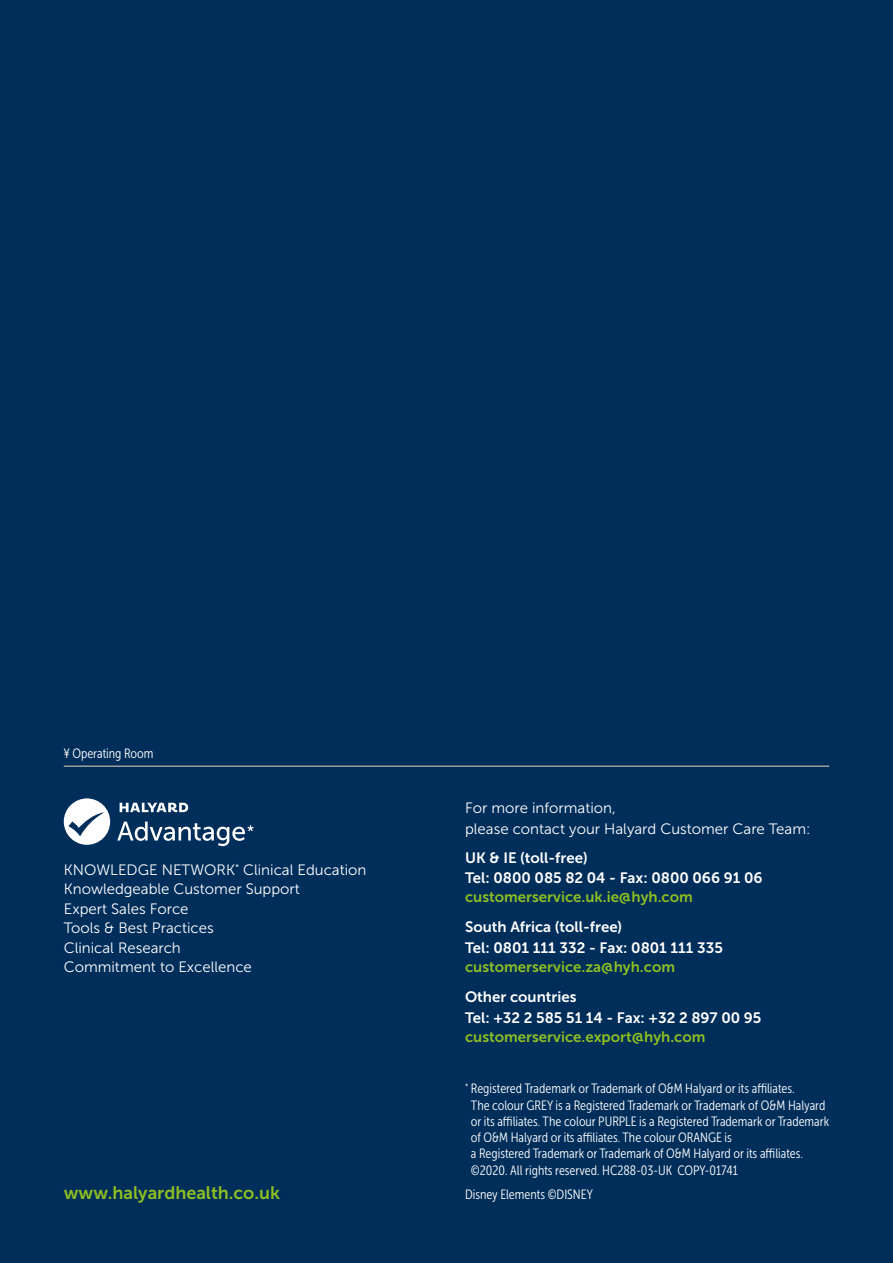
<style>
.page{position:relative;width:893px;height:1263px;background:#002e5a}
.page>*{position:absolute;margin:0;border:0;box-sizing:border-box;transform-origin:0 0}
.t1{font:18px "Museo Sans 700";color:#8dbe22}
.t2{font:15px/19.5px "Museo Sans 300";color:#fff}
.t3{font:15px/21px "Museo Sans 700";color:#fff}
.t4{font:15px "Museo Sans 700";color:#8dbe22}
.t5{font:13.5px/16.2px "Museo Sans Cond 300";color:#fff}
</style>
<div class="page">
<div style="left:64px;top:798px;width:46px;height:47px;background:#fff;border-radius:50%"></div>
<svg style="left:69px;top:812px;width:35px;height:24px"></svg>
<svg style="left:117px;top:822px;width:137px;height:24px"></svg>
<svg style="left:120px;top:803px;width:68px;height:9px"></svg>
<hr style="left:64px;top:765px;width:765px;height:2px;background:#9d9d9c">
<p class="t5" style="left:64px;top:745px;width:91px">¥ Operating Room</p>
<p class="t2" style="left:64px;top:860px;width:304px">KNOWLEDGE NETWORK<sup>*</sup> Clinical Education<br>Knowledgeable Customer Support<br>Expert Sales Force<br>Tools &amp; Best Practices<br>Clinical Research<br>Commitment to Excellence</p>
<h1 class="t1" style="left:64px;top:1183px;width:218px">www.halyardhealth.co.uk</h1>
<p class="t2" style="left:465px;top:797px;width:347px;line-height:21px">For more information,<br>please contact your Halyard Customer Care Team:</p>
<p class="t3" style="left:465px;top:848px;width:299px;line-height:19.5px">UK &amp; IE (toll-free)<br>Tel: 0800 085 82 04 - Fax: 0800 066 91 06</p>
<p class="t4" style="left:465px;top:889px;width:229px">customerservice.uk.ie@hyh.com</p>
<p class="t3" style="left:465px;top:916px;width:259px">South Africa (toll-free)<br>Tel: 0801 111 332 - Fax: 0801 111 335</p>
<p class="t4" style="left:465px;top:959px;width:212px">customerservice.za@hyh.com</p>
<p class="t3" style="left:465px;top:986px;width:298px">Other countries<br>Tel: +32 2 585 51 14 - Fax: +32 2 897 00 95</p>
<p class="t4" style="left:465px;top:1029px;width:242px">customerservice.export@hyh.com</p>
<p class="t5" style="left:471px;top:1081px;width:360px;text-indent:-6px"><sup>*</sup> Registered Trademark or Trademark of O&amp;M Halyard or its affiliates.<br>The colour GREY is a Registered Trademark or Trademark of O&amp;M Halyard or its affiliates. The colour PURPLE is a Registered Trademark or Trademark of O&amp;M Halyard or its affiliates. The colour ORANGE is<br>a Registered Trademark or Trademark of O&amp;M Halyard or its affiliates. ©2020. All rights reserved. HC288-03-UK COPY-01741</p>
<p class="t5" style="left:465px;top:1186px;width:129px">Disney Elements ©DISNEY</p>
</div>
